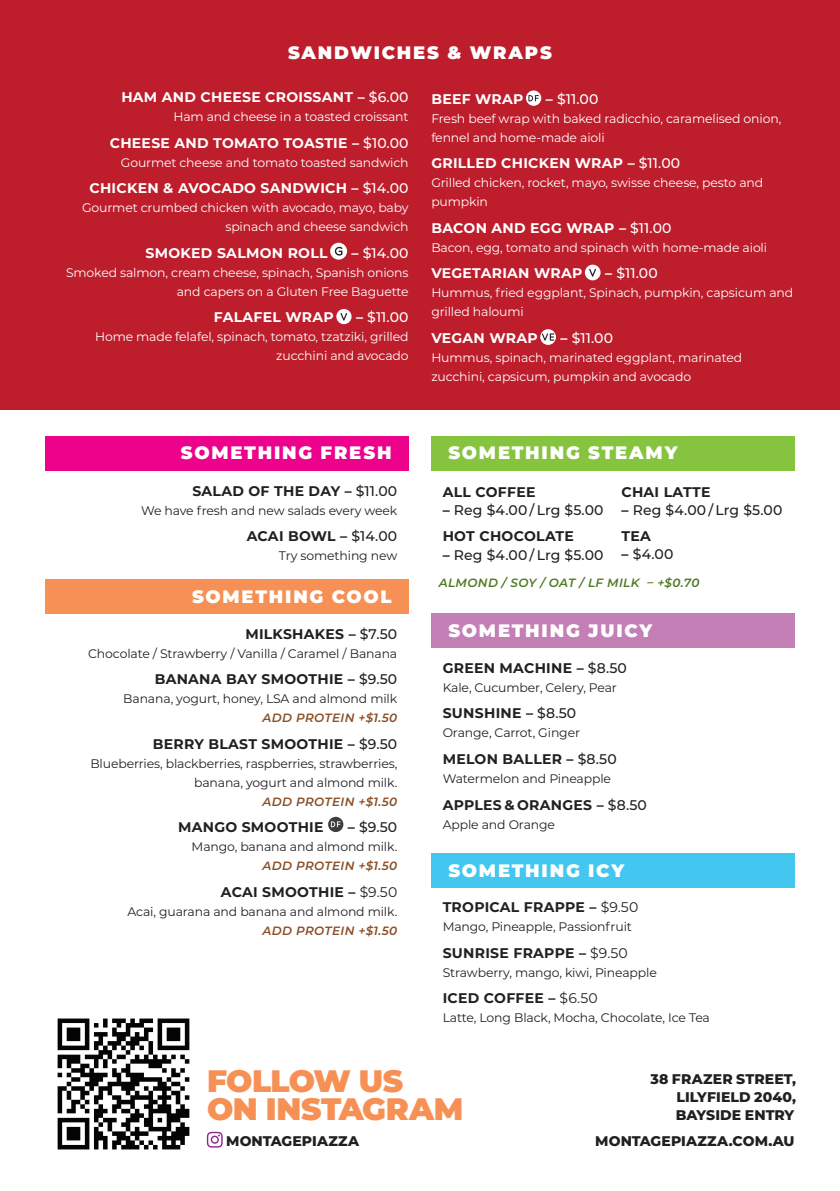
<style>
.page{position:relative;width:840px;height:1191px;background:#fff}
.page>*{position:absolute;margin:0;border:0;box-sizing:border-box;transform-origin:0 0}
.t1{font:900 31px "Montserrat";letter-spacing:-.015em;color:#f69054}
.t2{font:900 18px "Montserrat";letter-spacing:.095em;color:#fff}
.Price{font:700 14px "Montserrat";letter-spacing:.02em;color:#231f20}
.Price-2{font:700 14px "Montserrat";letter-spacing:.02em;color:#fff}
.t3{font:800 14px/18px "Montserrat";letter-spacing:.005em;color:#231f20;text-align:justify}
.Price-3{font:500 14px "Montserrat";letter-spacing:.01em;color:#231f20}
.Price-4{font:500 14px "Montserrat";letter-spacing:.01em;color:#fff}
.Food_Description{font:12.4px/19px "Montserrat";letter-spacing:-.01em;color:#fff}
.Food_Description-2{font:12.4px/19px "Montserrat";letter-spacing:-.01em;color:#231f20;text-align:right}
.Food_Description-3{font:italic 600 12px "Montserrat";letter-spacing:.03em;color:#8a4f28}
.Food_Description-4{font:italic 600 12px "Montserrat";letter-spacing:.03em;color:#4e7c24}
.s1{font-weight:500}
.s2{font-weight:700}
.s3{font-weight:400}
</style>
<div class="page">
<div style="left:0;top:0;width:839px;height:409px;background:#be1d2c"></div>
<svg style="left:330px;top:243px;width:17px;height:17px"></svg>
<svg style="left:334px;top:247px;width:8px;height:9px"></svg>
<div style="left:336px;top:309px;width:15px;height:15px;background:#fff;border-radius:50%"></div>
<svg style="left:340px;top:313px;width:7px;height:8px"></svg>
<svg style="left:525px;top:90px;width:16px;height:16px"></svg>
<svg style="left:528px;top:95px;width:10px;height:6px"></svg>
<div style="left:584px;top:265px;width:16px;height:15px;background:#fff;border-radius:50%"></div>
<svg style="left:589px;top:269px;width:6px;height:8px"></svg>
<div style="left:540px;top:329px;width:15px;height:16px;background:#fff;border-radius:50%"></div>
<svg style="left:541px;top:333px;width:13px;height:8px"></svg>
<div style="left:45px;top:436px;width:363px;height:35px;background:#ed028c"></div>
<div style="left:431px;top:613px;width:363px;height:35px;background:#c480b6"></div>
<div style="left:45px;top:579px;width:363px;height:35px;background:#f69054"></div>
<div style="left:431px;top:853px;width:363px;height:35px;background:#43c7f0"></div>
<svg style="left:328px;top:817px;width:15px;height:15px"></svg>
<svg style="left:331px;top:821px;width:9px;height:6px"></svg>
<div style="left:431px;top:436px;width:363px;height:35px;background:#86c43f"></div>
<img style="left:57px;top:1018px;width:133px;height:132px">
<svg style="left:207px;top:1131px;width:15px;height:16px"></svg>
<p class="t2" style="left:288px;top:39px;width:265px">SANDWICHES &amp; WRAPS</p>
<p class="Price-2" style="left:121px;top:87px;width:288px">HAM AND CHEESE CROISSANT – <span class="s1">$6.00</span></p>
<p class="Food_Description" style="left:173px;top:107px;width:236px">Ham and cheese in a toasted croissant</p>
<p class="Price-2" style="left:110px;top:132px;width:300px">CHEESE AND TOMATO TOASTIE – <span class="s1">$10.00</span></p>
<p class="Food_Description" style="left:121px;top:152px;width:289px">Gourmet cheese and tomato toasted sandwich</p>
<p class="Price-2" style="left:89px;top:178px;width:320px">CHICKEN &amp; AVOCADO SANDWICH – <span class="s1">$14.00</span></p>
<p class="Food_Description" style="left:82px;top:198px;width:328px;text-align:right">Gourmet crumbed chicken with avocado, mayo, baby spinach and cheese sandwich</p>
<p class="Price-2" style="left:145px;top:242px;width:183px">SMOKED SALMON ROLL</p>
<p class="Price-4" style="left:351px;top:243px;width:58px"><span class="s2">–</span> $14.00</p>
<p class="Food_Description" style="left:66px;top:262px;width:344px;text-align:right">Smoked salmon, cream cheese, spinach, Spanish onions and capers on a Gluten Free Baguette</p>
<p class="Price-2" style="left:214px;top:307px;width:121px">FALAFEL WRAP</p>
<p class="Price-4" style="left:356px;top:307px;width:54px"><span class="s2">–</span> $11.00</p>
<p class="Food_Description" style="left:95px;top:327px;width:315px;text-align:right">Home made felafel, spinach, tomato, tzatziki, grilled zucchini and avocado</p>
<p class="Price-2" style="left:431px;top:89px;width:93px">BEEF WRAP</p>
<p class="Price-4" style="left:545px;top:89px;width:54px"><span class="s2">–</span> $11.00</p>
<p class="Food_Description" style="left:431px;top:108px;width:351px">Fresh beef wrap with baked radicchio, caramelised onion, fennel and home-made aioli</p>
<p class="Price-2" style="left:431px;top:153px;width:250px">GRILLED CHICKEN WRAP – <span class="s1">$11.00</span></p>
<p class="Food_Description" style="left:431px;top:173px;width:333px">Grilled chicken, rocket, mayo, swisse cheese, pesto and pumpkin</p>
<p class="Price-2" style="left:431px;top:218px;width:242px">BACON AND EGG WRAP – <span class="s1">$11.00</span></p>
<p class="Food_Description" style="left:431px;top:237px;width:337px">Bacon, egg, tomato and spinach with home-made aioli</p>
<p class="Price-2" style="left:431px;top:263px;width:152px">VEGETARIAN WRAP</p>
<p class="Price-4" style="left:604px;top:264px;width:54px"><span class="s2">–</span> $11.00</p>
<p class="Food_Description" style="left:431px;top:283px;width:363px">Hummus, fried eggplant, Spinach, pumpkin, capsicum and grilled haloumi</p>
<p class="Price-2" style="left:431px;top:328px;width:108px">VEGAN WRAP</p>
<p class="Price-4" style="left:560px;top:328px;width:54px"><span class="s2">–</span> $11.00</p>
<p class="Food_Description" style="left:431px;top:347px;width:312px">Hummus, spinach, marinated eggplant, marinated zucchini, capsicum, pumpkin and avocado</p>
<p class="t2" style="left:181px;top:439px;width:212px">SOMETHING FRESH</p>
<p class="Price" style="left:192px;top:480px;width:206px">SALAD OF THE DAY – <span class="s1">$11.00</span></p>
<p class="Food_Description-2" style="left:141px;top:500px;width:257px">We have fresh and new salads every week</p>
<p class="Price" style="left:246px;top:526px;width:152px">ACAI BOWL – <span class="s1">$14.00</span></p>
<p class="Food_Description-2" style="left:279px;top:546px;width:120px">Try something new</p>
<p class="t2" style="left:192px;top:583px;width:201px">SOMETHING COOL</p>
<p class="Price" style="left:245px;top:623px;width:153px">MILKSHAKES – <span class="s1">$7.50</span></p>
<p class="Food_Description-2" style="left:88px;top:643px;width:310px">Chocolate / Strawberry / Vanilla / Caramel / Banana</p>
<p class="Price" style="left:154px;top:669px;width:244px">BANANA BAY SMOOTHIE – <span class="s1">$9.50</span></p>
<p class="Food_Description-2" style="left:123px;top:688px;width:275px">Banana, yogurt, honey, LSA and almond milk</p>
<p class="Food_Description-3" style="left:262px;top:709px;width:136px">ADD PROTEIN +$1.50</p>
<p class="Price" style="left:153px;top:733px;width:246px">BERRY BLAST SMOOTHIE – <span class="s1">$9.50</span></p>
<p class="Food_Description-2" style="left:90px;top:753px;width:308px">Blueberries, blackberries, raspberries, strawberries, banana, yogurt and almond milk.</p>
<p class="Food_Description-3" style="left:262px;top:793px;width:136px">ADD PROTEIN +$1.50</p>
<p class="Price" style="left:178px;top:817px;width:147px">MANGO SMOOTHIE</p>
<p class="Price-3" style="left:348px;top:817px;width:51px"><span class="s2">–</span> $9.50</p>
<p class="Food_Description-2" style="left:191px;top:836px;width:207px">Mango, banana and almond milk.</p>
<p class="Food_Description-3" style="left:262px;top:857px;width:136px">ADD PROTEIN +$1.50</p>
<p class="Price" style="left:221px;top:881px;width:178px">ACAI SMOOTHIE – <span class="s3">$9.50</span></p>
<p class="Food_Description-2" style="left:127px;top:901px;width:271px">Acai, guarana and banana and almond milk.</p>
<p class="Food_Description-3" style="left:262px;top:922px;width:136px">ADD PROTEIN +$1.50</p>
<p class="t2" style="left:448px;top:439px;width:230px">SOMETHING STEAMY</p>
<p class="Price" style="left:442px;top:481px;width:94px">ALL COFFEE</p>
<p class="Price-3" style="left:442px;top:500px;width:162px"><span class="s2">–</span> Reg $4.00 / Lrg $5.00</p>
<p class="Price" style="left:442px;top:526px;width:133px">HOT CHOCOLATE</p>
<p class="Price-3" style="left:442px;top:545px;width:162px"><span class="s2">–</span> Reg $4.00 / Lrg $5.00</p>
<p class="Price" style="left:621px;top:481px;width:90px">CHAI LATTE</p>
<p class="Price-3" style="left:621px;top:500px;width:162px"><span class="s2">–</span> Reg $4.00 / Lrg $5.00</p>
<p class="Price" style="left:621px;top:526px;width:31px">TEA</p>
<p class="Price-3" style="left:621px;top:544px;width:53px"><span class="s2">–</span> $4.00</p>
<p class="Food_Description-4" style="left:438px;top:574px;width:262px">ALMOND / SOY / OAT / LF MILK – +$0.70</p>
<p class="t2" style="left:448px;top:617px;width:205px">SOMETHING JUICY</p>
<p class="Price" style="left:442px;top:658px;width:186px">GREEN MACHINE – <span class="s1">$8.50</span></p>
<p class="Food_Description-2" style="left:442px;top:677px;width:176px">Kale, Cucumber, Celery, Pear</p>
<p class="Price" style="left:442px;top:703px;width:135px">SUNSHINE – <span class="s1">$8.50</span></p>
<p class="Food_Description-2" style="left:442px;top:723px;width:139px">Orange, Carrot, Ginger</p>
<p class="Price" style="left:442px;top:749px;width:175px">MELON BALLER – <span class="s1">$8.50</span></p>
<p class="Food_Description-2" style="left:442px;top:768px;width:170px">Watermelon and Pineapple</p>
<p class="Price" style="left:442px;top:794px;width:206px">APPLES &amp; ORANGES – <span class="s1">$8.50</span></p>
<p class="Food_Description-2" style="left:442px;top:814px;width:114px">Apple and Orange</p>
<p class="t2" style="left:448px;top:856px;width:177px">SOMETHING ICY</p>
<p class="Price" style="left:442px;top:897px;width:197px">TROPICAL FRAPPE – <span class="s3">$9.50</span></p>
<p class="Food_Description-2" style="left:442px;top:917px;width:191px">Mango, Pineapple, Passionfruit</p>
<p class="Price" style="left:442px;top:942px;width:186px">SUNRISE FRAPPE – <span class="s3">$9.50</span></p>
<p class="Food_Description-2" style="left:442px;top:962px;width:215px">Strawberry, mango, kiwi, Pineapple</p>
<p class="Price" style="left:442px;top:988px;width:156px">ICED COFFEE – <span class="s3">$6.50</span></p>
<p class="Food_Description-2" style="left:442px;top:1008px;width:268px">Latte, Long Black, Mocha, Chocolate, Ice Tea</p>
<p class="t1" style="left:207px;top:1058px;width:198px">FOLLOW US</p>
<p class="t1" style="left:207px;top:1085px;width:258px">ON INSTAGRAM</p>
<p class="t3" style="left:226px;top:1130px;width:134px">MONTAGEPIAZZA</p>
<p class="t3" style="left:675px;top:1069px;width:122px;text-indent:-25px">38 FRAZER STREET, LILYFIELD 2040, BAYSIDE ENTRY</p>
<p class="t3" style="left:595px;top:1130px;width:201px">MONTAGEPIAZZA.COM.AU</p>
</div>
